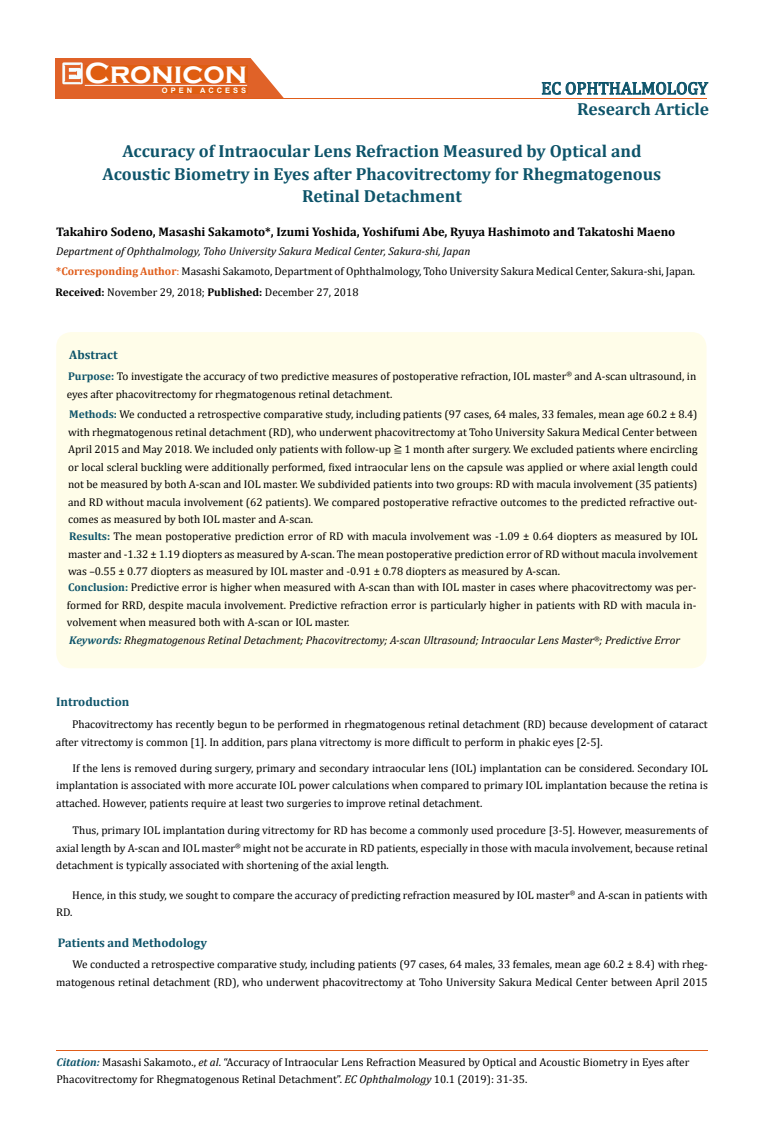
<style>
.page{position:relative;width:764px;height:1142px;background:#fff}
.page>*{position:absolute;margin:0;border:0;box-sizing:border-box;transform-origin:0 0}
.t1{font:700 30px "Copperplate Gothic";color:#fff}
.t2{font:700 17.5px/22.5px "Cambria";color:#0e546a;text-align:center}
.t3{font:17.5px "Cambria";color:#0e546a}
.t4{font:700 12.5px "Cambria";color:#000}
.t5{font:700 12.5px "Cambria";color:#0e546a}
.t6{font:11.25px/17.5px "Cambria";color:#000}
.t7{font:italic 11.25px "Cambria";color:#000}
.t8{font:700 7.5px "Arial";letter-spacing:.4em;color:#fff}
.s1{font-style:italic}
.s2{font-weight:700;color:#e05d1a}
.s3{color:#e05d1a}
.s4{font-weight:700}
.s5{font-weight:700;color:#0e546a}
.s6{font-weight:700;font-style:italic;color:#0e546a}
</style>
<div class="page">
<div style="left:56px;top:58px;width:242px;height:41px;background:#e06228"></div>
<svg style="left:250px;top:58px;width:48px;height:40px"></svg>
<img style="left:62px;top:62px;width:21px;height:22px">
<div style="left:85px;top:66px;width:162px;height:17px;background:#df5d11"></div>
<div style="left:162px;top:87px;width:85px;height:6px;background:#df5d11"></div>
<svg style="left:542px;top:82px;width:166px;height:13px"></svg>
<hr style="left:85px;top:85px;width:162px;height:1px;background:#fff">
<hr style="left:232px;top:98px;width:475px;height:1px;background:#e05d1a">
<hr style="left:57px;top:1050px;width:651px;height:1px;background:#e05d1a">
<div style="left:56px;top:332px;width:650px;height:336px;background:#fffde9;border-radius:15px"></div>
<h1 class="t1" style="left:85px;top:56px;width:164px">Cronicon</h1>
<p class="t8" style="left:162px;top:85px;width:86px">OPEN ACCESS</p>
<h2 class="t3" style="left:541px;top:78px;width:168px">EC OPHTHALMOLOGY</h2>
<h2 class="t2" style="left:577px;top:97px;width:133px">Research Article</h2>
<h2 class="t2" style="left:103px;top:139px;width:560px">Accuracy of Intraocular Lens Refraction Measured by Optical and<br>Acoustic Biometry in Eyes after Phacovitrectomy for Rhegmatogenous<br>Retinal Detachment</h2>
<p class="t4" style="left:56px;top:223px;width:621px">Takahiro Sodeno, Masashi Sakamoto*, Izumi Yoshida, Yoshifumi Abe, Ryuya Hashimoto and Takatoshi Maeno</p>
<p class="t6" style="left:56px;top:241px;width:640px;line-height:19.5px"><span class="s1">Department of Ophthalmology, Toho University Sakura Medical Center, Sakura-shi, Japan<br></span><span class="s2">*Corresponding Author</span><span class="s3">:</span> Masashi Sakamoto, Department of Ophthalmology, Toho University Sakura Medical Center, Sakura-shi, Japan.</p>
<p class="t6" style="left:56px;top:283px;width:304px"><span class="s4">Received:</span> November 29, 2018; <span class="s4">Published:</span> December 27, 2018</p>
<p class="t5" style="left:69px;top:345px;width:50px">Abstract</p>
<p class="t6" style="left:67px;top:367px;width:631px"><span class="s5">Purpose:</span> To investigate the accuracy of two predictive measures of postoperative refraction, IOL master<sup>®</sup> and A-scan ultrasound, in eyes after phacovitrectomy for rhegmatogenous retinal detachment.</p>
<p class="t6" style="left:68px;top:405px;width:631px"><span class="s5">Methods:</span> We conducted a retrospective comparative study, including patients (97 cases, 64 males, 33 females, mean age 60.2 ± 8.4) with rhegmatogenous retinal detachment (RD), who underwent phacovitrectomy at Toho University Sakura Medical Center between April 2015 and May 2018. We included only patients with follow-up ≧ 1 month after surgery. We excluded patients where encircling or local scleral buckling were additionally performed, fixed intraocular lens on the capsule was applied or where axial length could not be measured by both A-scan and IOL master. We subdivided patients into two groups: RD with macula involvement (35 patients) and RD without macula involvement (62 patients). We compared postoperative refractive outcomes to the predicted refractive out&shy;comes as measured by both IOL master and A-scan.<br><span class="s5">Results:</span> The mean postoperative prediction error of RD with macula involvement was -1.09 ± 0.64 diopters as measured by IOL master and -1.32 ± 1.19 diopters as measured by A-scan. The mean postoperative prediction error of RD without macula involvement was –0.55 ± 0.77 diopters as measured by IOL master and -0.91 ± 0.78 diopters as measured by A-scan.</p>
<p class="t6" style="left:67px;top:578px;width:631px;text-align:justify"><span class="s5">Conclusion:</span> Predictive error is higher when measured with A-scan than with IOL master in cases where phacovitrectomy was per&shy;formed for RRD, despite macula involvement. Predictive refraction error is particularly higher in patients with RD with macula in&shy;volvement when measured both with A-scan or IOL master.</p>
<p class="t7" style="left:69px;top:632px;width:612px"><span class="s5">Keywords:</span> Rhegmatogenous Retinal Detachment; Phacovitrectomy; A-scan Ultrasound; Intraocular Lens Master<sup>®</sup>; Predictive Error</p>
<p class="t5" style="left:56px;top:692px;width:75px">Introduction</p>
<p class="t6" style="left:56px;top:715px;width:653px;text-indent:16px">Phacovitrectomy has recently begun to be performed in rhegmatogenous retinal detachment (RD) because development of cataract after vitrectomy is common [1]. In addition, pars plana vitrectomy is more difficult to perform in phakic eyes [2-5].</p>
<p class="t6" style="left:56px;top:758px;width:653px;text-align:justify;text-indent:16px">If the lens is removed during surgery, primary and secondary intraocular lens (IOL) implantation can be considered. Secondary IOL implantation is associated with more accurate IOL power calculations when compared to primary IOL implantation because the retina is attached. However, patients require at least two surgeries to improve retinal detachment.</p>
<p class="t6" style="left:56px;top:821px;width:653px;text-align:justify;text-indent:16px">Thus, primary IOL implantation during vitrectomy for RD has become a commonly used procedure [3-5]. However, measurements of axial length by A-scan and IOL master<sup>®</sup> might not be accurate in RD patients, especially in those with macula involvement, because retinal detachment is typically associated with shortening of the axial length.</p>
<p class="t6" style="left:56px;top:885px;width:653px;text-indent:16px">Hence, in this study, we sought to compare the accuracy of predicting refraction measured by IOL master<sup>®</sup> and A-scan in patients with<br>RD.</p>
<p class="t5" style="left:58px;top:933px;width:151px">Patients and Methodology</p>
<p class="t6" style="left:56px;top:955px;width:653px;text-align:right">We conducted a retrospective comparative study, including patients (97 cases, 64 males, 33 females, mean age 60.2 ± 8.4) with rheg&shy;matogenous retinal detachment (RD), who underwent phacovitrectomy at Toho University Sakura Medical Center between April 2015</p>
<p class="t6" style="left:57px;top:1052px;width:634px"><span class="s6">Citation:</span> Masashi Sakamoto., <span class="s1">et al</span>. “Accuracy of Intraocular Lens Refraction Measured by Optical and Acoustic Biometry in Eyes after<br>Phacovitrectomy for Rhegmatogenous Retinal Detachment”. <span class="s1">EC Ophthalmology</span> 10.1 (2019): 31-35.</p>
</div>
